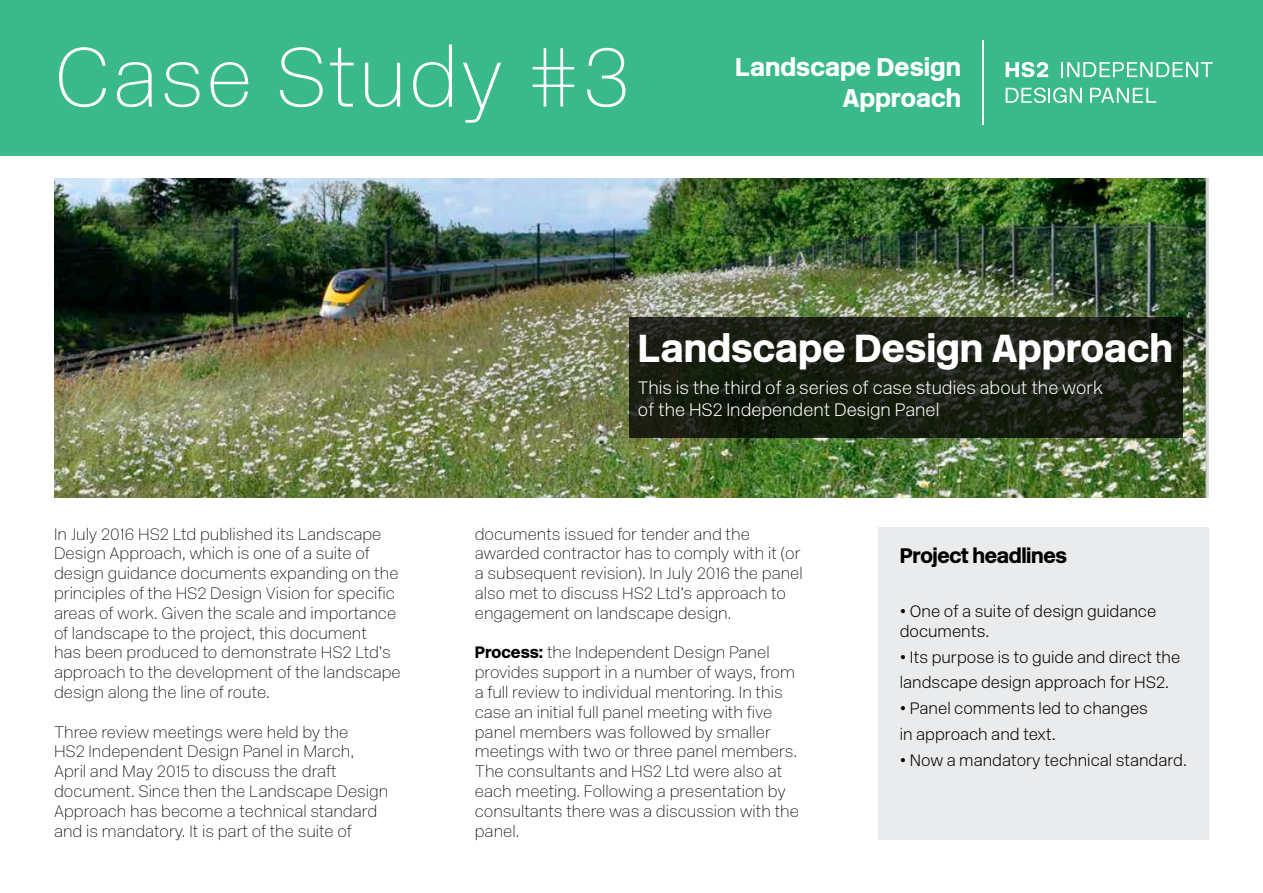
<style>
.page{position:relative;width:1263px;height:893px;background:#fff}
.page>*{position:absolute;margin:0;border:0;box-sizing:border-box;transform-origin:0 0}
.t1{font:84px "New Rail Alphabet Off White";letter-spacing:.02em;color:#fff}
.t2{font:900 39px "New Rail Alphabet";color:#fff}
.t3{font:900 25.5px/30.6px "New Rail Alphabet";color:#fff;text-align:right}
.t4{font:900 21px "New Rail Alphabet";letter-spacing:-.02em;color:#000}
.t5{font:18px/21.6px "New Rail Alphabet White";color:#fff}
.t6{font:16.5px/19.8px "New Rail Alphabet Off White";color:#000}
.t7{font:16.5px/25.8px "New Rail Alphabet White";color:#000}
.s1{font-family:"New Rail Alphabet";font-weight:900}
</style>
<div class="page">
<img style="left:54px;top:179px;width:1155px;height:318px">
<div style="left:0;top:0;width:1263px;height:156px;background:#3ab98b"></div>
<div style="left:878px;top:527px;width:331px;height:313px;background:#eaebec"></div>
<svg style="left:630px;top:317px;width:553px;height:121px;background:#1a2014"></svg>
<svg style="left:1006px;top:62px;width:42px;height:15px"></svg>
<svg style="left:1006px;top:88px;width:76px;height:15px"></svg>
<svg style="left:1090px;top:88px;width:66px;height:15px"></svg>
<hr style="left:982px;top:40px;width:2px;height:85px;background:#fff">
<svg style="left:1061px;top:62px;width:152px;height:15px"></svg>
<h1 class="t1" style="left:54px;top:25px;width:578px">Case Study #3</h1>
<h3 class="t3" style="left:735px;top:52px;width:227px">Landscape Design<br>Approach</h3>
<h2 class="t2" style="left:638px;top:321px;width:537px">Landscape Design Approach</h2>
<p class="t5" style="left:638px;top:377px;width:467px">This is the third of a series of case studies about the work of the HS2 Independent Design Panel</p>
<p class="t6" style="left:54px;top:524px;width:348px">In July 2016 HS2 Ltd published its Landscape Design Approach, which is one of a suite of design guidance documents expanding on the principles of the HS2 Design Vision for specific areas of work. Given the scale and importance of landscape to the project, this document<br>has been produced to demonstrate HS2 Ltd s’ approach to the development of the landscape design along the line of route.</p>
<p class="t6" style="left:54px;top:722px;width:336px">Three review meetings were held by the<br>HS2 Independent Design Panel in March, April and May 2015 to discuss the draft document. Since then the Landscape Design Approach has become a technical standard and is mandatory isIt. part of the suite of</p>
<p class="t6" style="left:475px;top:524px;width:329px">documents issued for tender and the awarded contractor has to comply with it (or a subsequent revision I n.) July 2016 the panel also met to discuss HS2 Ltd s’ approach to engagement on landscape design.</p>
<p class="t6" style="left:475px;top:642px;width:326px"><span class="s1">Process:</span> the Independent Design Panel provides support in a number of ways, from a full review to individual mentoring In. this case an initial full panel meeting with five panel members was followed by smaller meetings with two or three panel members.<br>The consultants and HS2 Ltd were also at each meeting. Following a presentation by consultants there was a discussion with the panel.</p>
<p class="t4" style="left:900px;top:541px;width:169px">Project headlines</p>
<p class="t7" style="left:900px;top:601px;width:258px;line-height:19.8px">• One of a suite of design guidance documents.</p>
<p class="t7" style="left:900px;top:644px;width:282px">• Its purpose is to guide and direct the landscape design approach for HS2.</p>
<p class="t7" style="left:900px;top:695px;width:250px">• Panel comments led to changes in approach and text.</p>
<p class="t7" style="left:900px;top:747px;width:289px">• Now a mandatory technical standard.</p>
</div>
